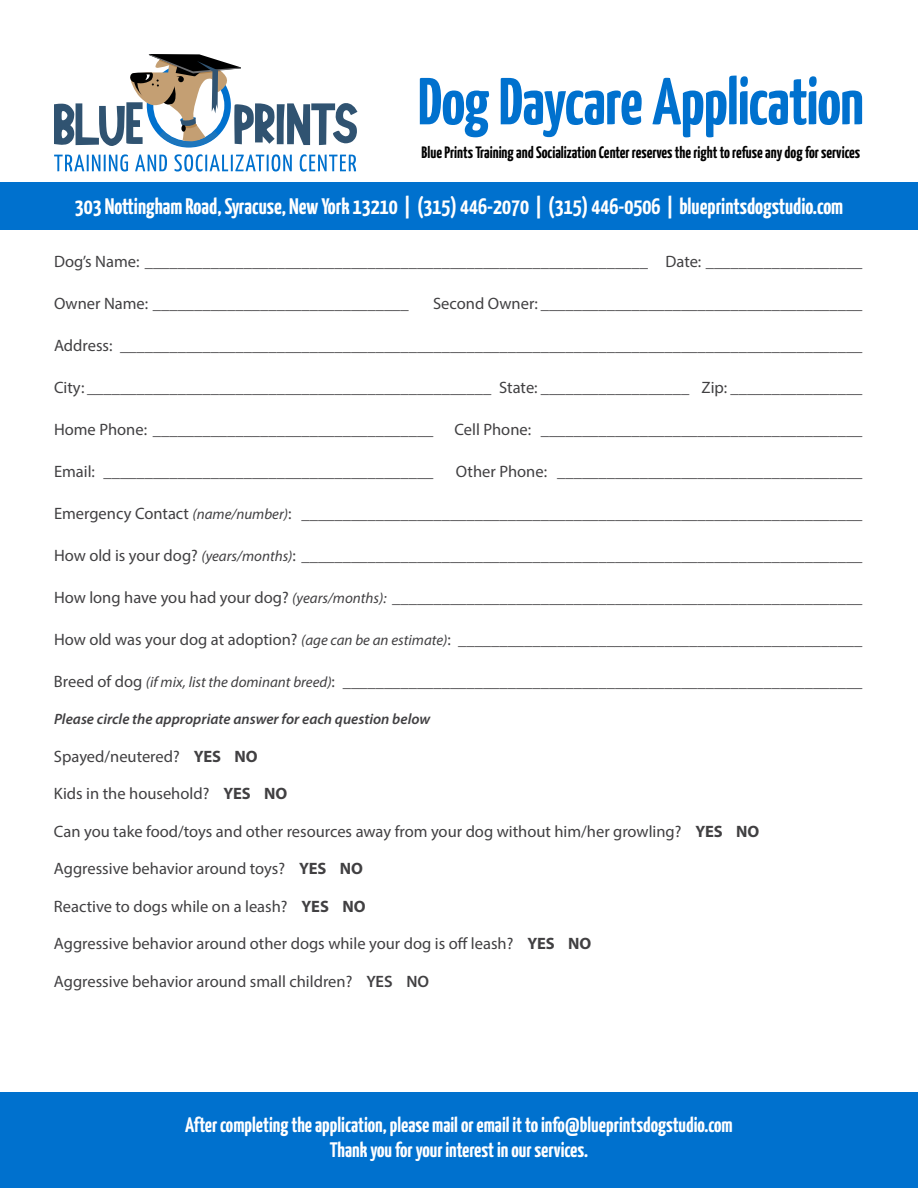
<style>
.page{position:relative;width:918px;height:1188px;background:#fff}
.page>*{position:absolute;margin:0;border:0;box-sizing:border-box;transform-origin:0 0}
.t1{font:700 66.3px "Yanone Kaffeesatz";letter-spacing:-.015em;color:#0071ce}
.t2{font:700 22.5px "Yanone Kaffeesatz";color:#fff}
.t3{font:700 21px/25.2px "Yanone Kaffeesatz";color:#fff;text-align:center}
.t4{font:16.5px "Myriad Pro";color:#414042}
.t5{font:700 16.5px "Yanone Kaffeesatz";color:#000}
.t6{font:italic 600 15px "Myriad Pro";color:#414042}
.s1{font-style:italic;font-size:15px}
.s2{font-weight:700}
.s3{font-weight:600}
</style>
<div class="page">
<div style="left:0;top:1093px;width:918px;height:95px;background:#0071ce"></div>
<svg style="left:54px;top:154px;width:74px;height:18px"></svg>
<svg style="left:135px;top:155px;width:32px;height:16px"></svg>
<svg style="left:174px;top:154px;width:118px;height:18px"></svg>
<svg style="left:300px;top:154px;width:56px;height:18px"></svg>
<svg style="left:54px;top:54px;width:303px;height:94px"></svg>
<div style="left:0;top:182px;width:918px;height:48px;background:#0071ce"></div>
<h1 class="t1" style="left:418px;top:61px;width:448px">Dog Daycare Application</h1>
<p class="t5" style="left:422px;top:142px;width:440px">Blue Prints Training and Socialization Center reserves the right to refuse any dog for services</p>
<h2 class="t2" style="left:75px;top:193px;width:770px">303 Nottingham Road, Syracuse, New York 13210 | (315) 446-2070 | (315) 446-0506 | blueprintsdogstudio.com</h2>
<p class="t4" style="left:54px;top:251px;width:810px">Dog’s Name: _____________________________________________________________ Date: ___________________</p>
<p class="t4" style="left:54px;top:293px;width:356px">Owner Name: _______________________________</p>
<p class="t4" style="left:433px;top:293px;width:431px">Second Owner: _______________________________________</p>
<p class="t4" style="left:54px;top:335px;width:810px">Address: __________________________________________________________________________________________</p>
<p class="t4" style="left:54px;top:377px;width:810px">City: _________________________________________________ State: __________________ Zip: ________________</p>
<p class="t4" style="left:54px;top:419px;width:381px">Home Phone: __________________________________</p>
<p class="t4" style="left:454px;top:419px;width:410px">Cell Phone: _______________________________________</p>
<p class="t4" style="left:54px;top:461px;width:381px">Email: ________________________________________</p>
<p class="t4" style="left:456px;top:461px;width:408px">Other Phone: _____________________________________</p>
<p class="t4" style="left:54px;top:503px;width:810px">Emergency Contact <span class="s1">(name/number)</span>: ____________________________________________________________________</p>
<p class="t4" style="left:54px;top:545px;width:810px">How old is your dog? <span class="s1">(years/months)</span>: ____________________________________________________________________</p>
<p class="t4" style="left:54px;top:587px;width:810px">How long have you had your dog? <span class="s1">(years/months):</span> _________________________________________________________</p>
<p class="t4" style="left:54px;top:629px;width:810px">How old was your dog at adoption? <span class="s1">(age can be an estimate)</span>: _________________________________________________</p>
<p class="t4" style="left:54px;top:671px;width:810px">Breed of dog <span class="s1">(if mix, list the dominant breed)</span>: _______________________________________________________________</p>
<p class="t6" style="left:54px;top:710px;width:378px">Please circle the appropriate answer for each question below</p>
<p class="t4" style="left:54px;top:746px;width:205px">Spayed/neutered? <span class="s2">YES NO</span></p>
<p class="t4" style="left:54px;top:784px;width:235px">Kids in the household? <span class="s2">YES NO</span></p>
<p class="t4" style="left:54px;top:821px;width:707px">Can you take food/toys and other resources away from your dog without him/her growling? <span class="s2">YES NO</span></p>
<p class="t4" style="left:54px;top:859px;width:311px">Aggressive behavior around toys? <span class="s2">YES NO</span></p>
<p class="t4" style="left:54px;top:896px;width:313px">Reactive to dogs while on a leash? <span class="s2">YES NO</span></p>
<p class="t4" style="left:54px;top:934px;width:539px">Aggressive behavior around other dogs while your dog is off leash? <span class="s2">YES NO</span></p>
<p class="t4" style="left:54px;top:971px;width:377px">Aggressive behavior around small children? <span class="s3">YES NO</span></p>
<p class="t3" style="left:185px;top:1112px;width:549px">After completing the application, please mail or email it to info@blueprintsdogstudio.com<br>Thank you for your interest in our services.</p>
</div>
